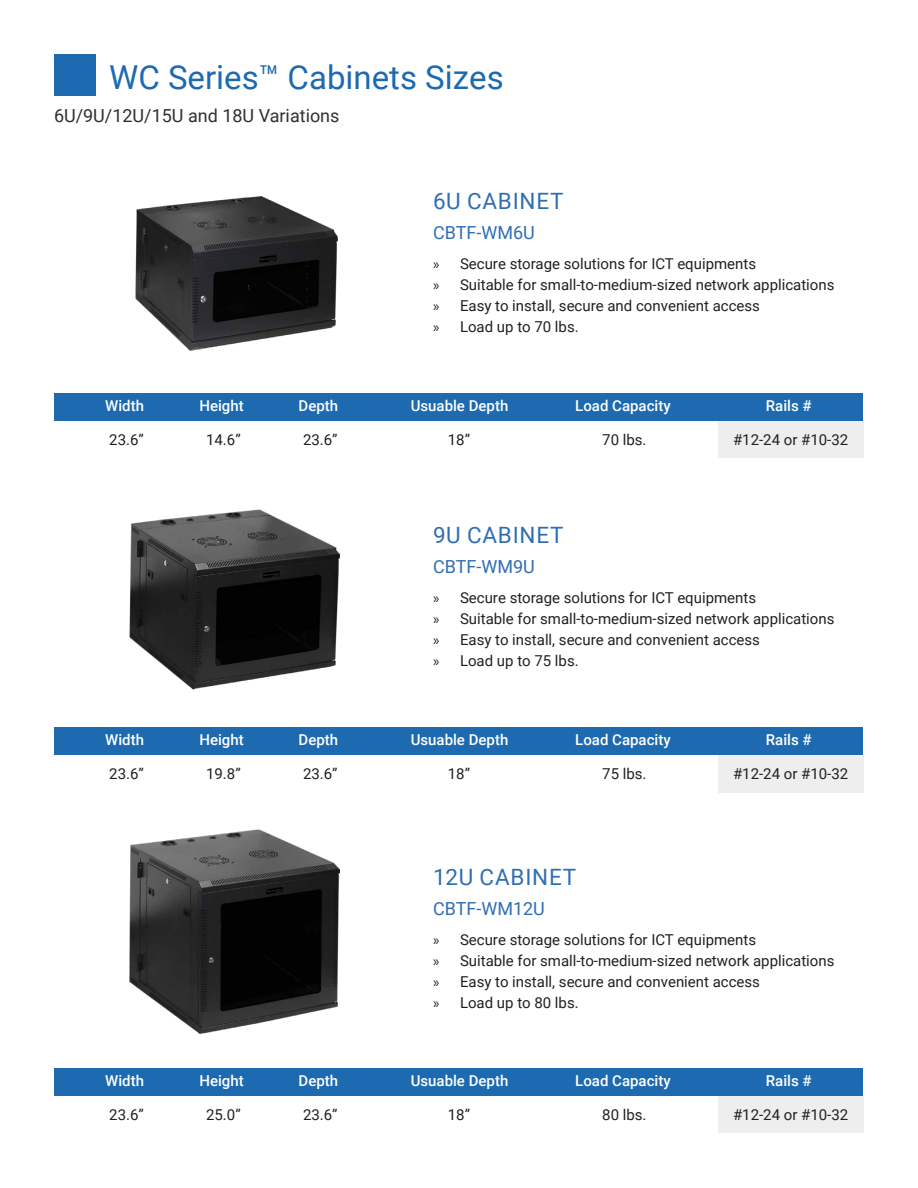
<style>
.page{position:relative;width:918px;height:1188px;background:#fff}
.page>*{position:absolute;margin:0;border:0;box-sizing:border-box;transform-origin:0 0}
.t1{font:33px "Roboto";color:#1d6ab0}
.t2{font:22.5px "Roboto";letter-spacing:.035em;color:#2f6eb3}
.t3{font:18px "Roboto";color:#312f30}
.t4{font:18px "Roboto";color:#2f6eb3}
.body_text{font:15px "Roboto";color:#231f20}
.Sreadsheet_top{font:500 15px "Roboto";color:#fff}
.s1{font-family:"Myriad Pro"}
</style>
<div class="page">
<div style="left:718px;top:420px;width:145px;height:38px;background:#eee"></div>
<div style="left:718px;top:755px;width:145px;height:37px;background:#eee"></div>
<div style="left:718px;top:1096px;width:145px;height:37px;background:#eee"></div>
<img style="left:135px;top:197px;width:203px;height:154px">
<img style="left:129px;top:509px;width:211px;height:181px">
<img style="left:130px;top:830px;width:209px;height:203px">
<div style="left:55px;top:393px;width:808px;height:27px;background:#1d6ab0"></div>
<div style="left:55px;top:727px;width:808px;height:28px;background:#1d6ab0"></div>
<div style="left:55px;top:1068px;width:808px;height:28px;background:#1d6ab0"></div>
<div style="left:54px;top:54px;width:42px;height:42px;background:#1d6ab0"></div>
<p class="t1" style="left:109px;top:54px;width:396px">WC Series™ Cabinets Sizes</p>
<p class="t3" style="left:54px;top:103px;width:287px">6U/9U/12U/15U and 18U Variations</p>
<p class="t2" style="left:433px;top:185px;width:132px">6U CABINET</p>
<p class="t4" style="left:433px;top:220px;width:103px">CBTF-WM6U</p>
<p class="body_text" style="left:433px;top:253px;width:325px"><span class="s1">»</span> Secure storage solutions for ICT equipments</p>
<p class="body_text" style="left:433px;top:274px;width:403px"><span class="s1">»</span> Suitable for small-to-medium-sized network applications</p>
<p class="body_text" style="left:433px;top:295px;width:329px"><span class="s1">»</span> Easy to install, secure and convenient access</p>
<p class="body_text" style="left:433px;top:316px;width:147px"><span class="s1">»</span> Load up to 70 lbs.</p>
<p class="Sreadsheet_top" style="left:105px;top:395px;width:40px">Width</p>
<p class="Sreadsheet_top" style="left:199px;top:395px;width:46px">Height</p>
<p class="Sreadsheet_top" style="left:299px;top:395px;width:41px">Depth</p>
<p class="Sreadsheet_top" style="left:411px;top:395px;width:99px">Usuable Depth</p>
<p class="Sreadsheet_top" style="left:575px;top:395px;width:97px">Load Capacity</p>
<p class="Sreadsheet_top" style="left:766px;top:395px;width:47px">Rails #</p>
<p class="body_text" style="left:109px;top:429px;width:36px">23.6”</p>
<p class="body_text" style="left:206px;top:429px;width:36px">14.6”</p>
<p class="body_text" style="left:303px;top:429px;width:36px">23.6”</p>
<p class="body_text" style="left:448px;top:429px;width:24px">18”</p>
<p class="body_text" style="left:602px;top:429px;width:46px">70 lbs.</p>
<p class="body_text" style="left:733px;top:429px;width:117px">#12-24 or #10-32</p>
<p class="t2" style="left:433px;top:519px;width:132px">9U CABINET</p>
<p class="t4" style="left:433px;top:554px;width:103px">CBTF-WM9U</p>
<p class="body_text" style="left:433px;top:587px;width:325px"><span class="s1">»</span> Secure storage solutions for ICT equipments</p>
<p class="body_text" style="left:433px;top:608px;width:403px"><span class="s1">»</span> Suitable for small-to-medium-sized network applications</p>
<p class="body_text" style="left:433px;top:629px;width:329px"><span class="s1">»</span> Easy to install, secure and convenient access</p>
<p class="body_text" style="left:433px;top:650px;width:147px"><span class="s1">»</span> Load up to 75 lbs.</p>
<p class="Sreadsheet_top" style="left:105px;top:729px;width:40px">Width</p>
<p class="Sreadsheet_top" style="left:199px;top:729px;width:46px">Height</p>
<p class="Sreadsheet_top" style="left:299px;top:729px;width:41px">Depth</p>
<p class="Sreadsheet_top" style="left:411px;top:729px;width:99px">Usuable Depth</p>
<p class="Sreadsheet_top" style="left:575px;top:729px;width:97px">Load Capacity</p>
<p class="Sreadsheet_top" style="left:766px;top:729px;width:47px">Rails #</p>
<p class="body_text" style="left:109px;top:763px;width:36px">23.6”</p>
<p class="body_text" style="left:206px;top:763px;width:36px">19.8”</p>
<p class="body_text" style="left:303px;top:763px;width:36px">23.6”</p>
<p class="body_text" style="left:448px;top:763px;width:24px">18”</p>
<p class="body_text" style="left:602px;top:763px;width:46px">75 lbs.</p>
<p class="body_text" style="left:733px;top:763px;width:117px">#12-24 or #10-32</p>
<p class="t2" style="left:433px;top:861px;width:145px">12U CABINET</p>
<p class="t4" style="left:433px;top:896px;width:113px">CBTF-WM12U</p>
<p class="body_text" style="left:433px;top:929px;width:325px"><span class="s1">»</span> Secure storage solutions for ICT equipments</p>
<p class="body_text" style="left:433px;top:950px;width:403px"><span class="s1">»</span> Suitable for small-to-medium-sized network applications</p>
<p class="body_text" style="left:433px;top:971px;width:329px"><span class="s1">»</span> Easy to install, secure and convenient access</p>
<p class="body_text" style="left:433px;top:992px;width:147px"><span class="s1">»</span> Load up to 80 lbs.</p>
<p class="Sreadsheet_top" style="left:105px;top:1070px;width:40px">Width</p>
<p class="Sreadsheet_top" style="left:199px;top:1070px;width:46px">Height</p>
<p class="Sreadsheet_top" style="left:299px;top:1070px;width:41px">Depth</p>
<p class="Sreadsheet_top" style="left:411px;top:1070px;width:99px">Usuable Depth</p>
<p class="Sreadsheet_top" style="left:575px;top:1070px;width:97px">Load Capacity</p>
<p class="Sreadsheet_top" style="left:766px;top:1070px;width:47px">Rails #</p>
<p class="body_text" style="left:109px;top:1104px;width:36px">23.6”</p>
<p class="body_text" style="left:206px;top:1104px;width:36px">25.0”</p>
<p class="body_text" style="left:303px;top:1104px;width:36px">23.6”</p>
<p class="body_text" style="left:448px;top:1104px;width:24px">18”</p>
<p class="body_text" style="left:602px;top:1104px;width:46px">80 lbs.</p>
<p class="body_text" style="left:733px;top:1104px;width:117px">#12-24 or #10-32</p>
</div>
